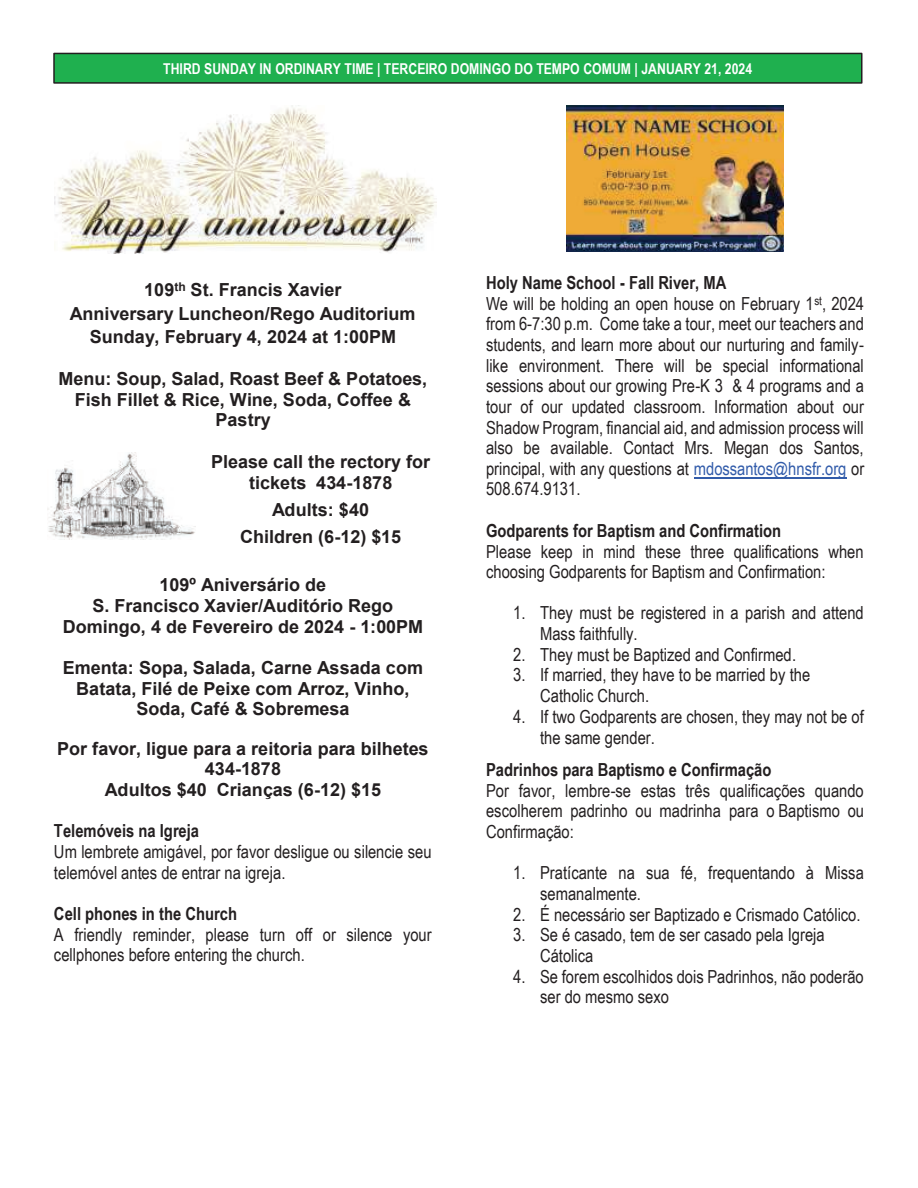
<style>
.page{position:relative;width:918px;height:1188px;background:#fff}
.page>*{position:absolute;margin:0;border:0;box-sizing:border-box;transform-origin:0 0}
.t1{font:18px/20.7px "Arial Narrow";color:#231f20}
.t2{font:700 18px/20.7px "Arial";color:#231f20;text-align:center}
.t3{font:700 18px "Arial Narrow";color:#231f20}
.t4{font:700 15px "Arial Narrow";color:#fff}
.s1{font-weight:700}
.s2{color:#325caa}
</style>
<div class="page">
<div style="left:54px;top:53px;width:808px;height:30px;background:#1fb04f"></div>
<div style="left:53px;top:53px;width:810px;height:31px;border:2px solid #231f20"></div>
<hr style="left:694px;top:477px;width:153px;height:1px;background:#325caa">
<img style="left:54px;top:105px;width:382px;height:148px">
<img style="left:567px;top:105px;width:216px;height:146px">
<img style="left:47px;top:453px;width:149px;height:86px">
<p class="t4" style="left:163px;top:60px;width:590px">THIRD SUNDAY IN ORDINARY TIME | TERCEIRO DOMINGO DO TEMPO COMUM | JANUARY 21, 2024</p>
<p class="t2" style="left:70px;top:279px;width:347px;line-height:23.2px">109<sup>th</sup> St. Francis Xavier<br>Anniversary Luncheon/Rego Auditorium<br>Sunday, February 4, 2024 at 1:00PM</p>
<p class="t2" style="left:58px;top:368px;width:370px">Menu: Soup, Salad, Roast Beef &amp; Potatoes,<br>Fish Fillet &amp; Rice, Wine, Soda, Coffee &amp;<br>Pastry</p>
<p class="t2" style="left:211px;top:452px;width:220px">Please call the rectory for tickets 434-1878</p>
<p class="t2" style="left:240px;top:496px;width:163px;line-height:27px">Adults: $40<br>Children (6-12) $15</p>
<p class="t2" style="left:63px;top:574px;width:362px">109º Aniversário de<br>S. Francisco Xavier/Auditório Rego<br>Domingo, 4 de Fevereiro de 2024 - 1:00PM</p>
<p class="t2" style="left:63px;top:657px;width:362px">Ementa: Sopa, Salada, Carne Assada com<br>Batata, Filé de Peixe com Arroz, Vinho,<br>Soda, Café &amp; Sobremesa</p>
<p class="t2" style="left:57px;top:738px;width:373px">Por favor, ligue para a reitoria para bilhetes<br>434-1878<br>Adultos $40 Crianças (6-12) $15</p>
<p class="t3" style="left:54px;top:821px;width:147px">Telemóveis na Igreja</p>
<p class="t1" style="left:54px;top:841px;width:379px">Um lembrete amigável, por favor desligue ou silencie seu telemóvel antes de entrar na igreja.</p>
<p class="t3" style="left:54px;top:903px;width:185px">Cell phones in the Church</p>
<p class="t1" style="left:54px;top:924px;width:379px">A friendly reminder, please turn off or silence your cellphones before entering the church.</p>
<p class="t1" style="left:486px;top:272px;width:380px"><span class="s1">Holy Name School - Fall River, MA<br></span>We will be holding an open house on February 1<sup>st</sup>, 2024 from 6-7:30 p.m. Come take a tour, meet our teachers and students, and learn more about our nurturing and family&shy;like environment. There will be special informational sessions about our growing Pre-K 3 &amp; 4 programs and a tour of our updated classroom. Information about our Shadow Program, financial aid, and admission process will also be available. Contact Mrs. Megan dos Santos, principal, with any questions at <span class="s2">mdossantos@hnsfr.org</span> or 508.674.9131.</p>
<p class="t3" style="left:486px;top:520px;width:297px">Godparents for Baptism and Confirmation</p>
<p class="t1" style="left:486px;top:541px;width:379px">Please keep in mind these three qualifications when choosing Godparents for Baptism and Confirmation:</p>
<p class="t1" style="left:540px;top:603px;width:325px;text-indent:-27px">1. They must be registered in a parish and attend<br>Mass faithfully.</p>
<p class="t1" style="left:513px;top:644px;width:285px">2. They must be Baptized and Confirmed.</p>
<p class="t1" style="left:540px;top:665px;width:272px;text-indent:-27px">3. If married, they have to be married by the<br>Catholic Church.</p>
<p class="t1" style="left:540px;top:706px;width:325px;text-indent:-27px">4. If two Godparents are chosen, they may not be of the same gender.</p>
<p class="t3" style="left:486px;top:759px;width:287px">Padrinhos para Baptismo e Confirmação</p>
<p class="t1" style="left:486px;top:780px;width:380px;text-align:justify">Por favor, lembre-se estas três qualificações quando escolherem padrinho ou madrinha para o Baptismo ou Confirmação:</p>
<p class="t1" style="left:540px;top:862px;width:325px;text-indent:-27px">1. Pratícante na sua fé, frequentando à Missa semanalmente.</p>
<p class="t1" style="left:513px;top:904px;width:349px">2. É necessário ser Baptizado e Crismado Católico.</p>
<p class="t1" style="left:540px;top:925px;width:286px;text-indent:-27px">3. Se é casado, tem de ser casado pela Igreja<br>Cátolica</p>
<p class="t1" style="left:540px;top:966px;width:325px;text-indent:-27px">4. Se forem escolhidos dois Padrinhos, não poderão ser do mesmo sexo</p>
</div>
